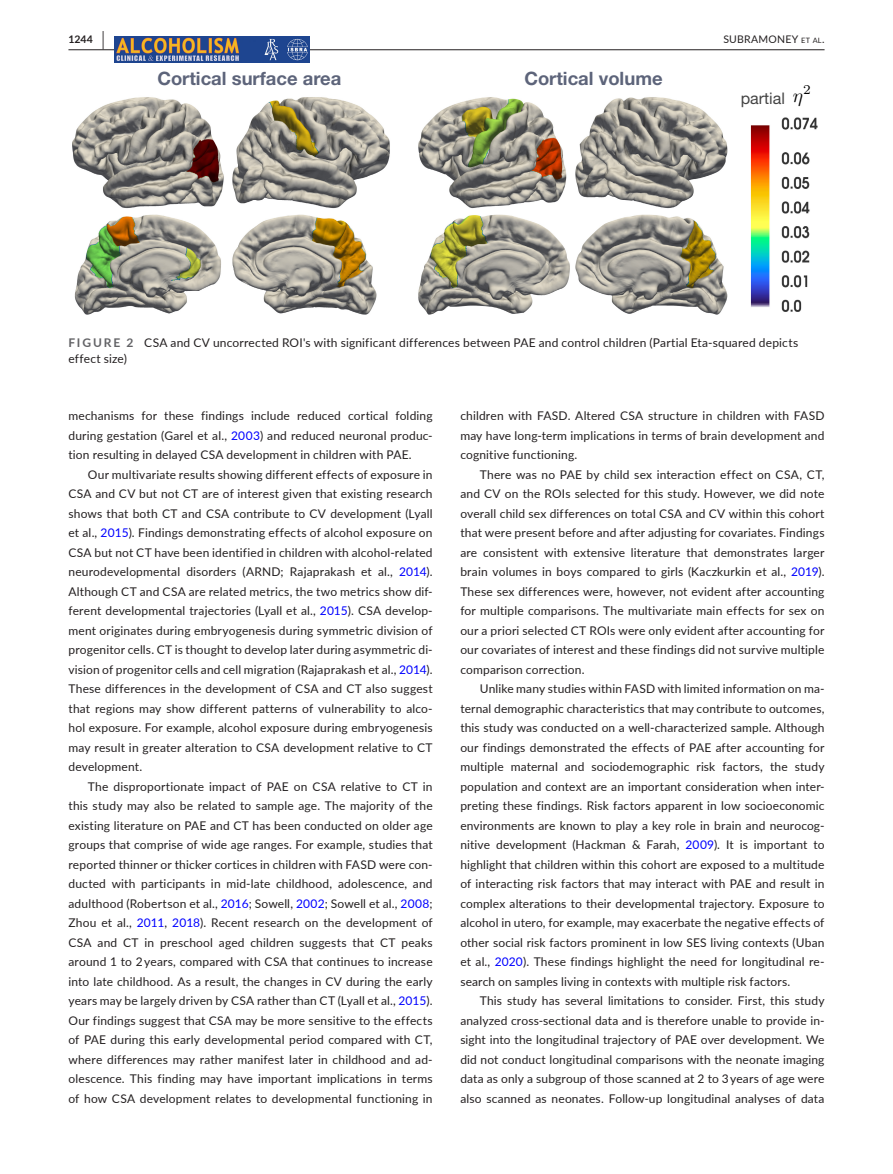
<style>
.page{position:relative;width:893px;height:1174px;background:#fff}
.page>*{position:absolute;margin:0;border:0;box-sizing:border-box;transform-origin:0 0}
.t1{font:19.35px "CMMI10";color:#000}
.t2{font:700 18.45px "Helvetica Neue";color:#5d647a}
.t3{font:16.05px "Helvetica Neue";color:#444}
.t4{font:12px/19.5px "Lato";letter-spacing:.015em;color:#231f20;text-align:justify}
.t5{font:10.5px "Lato";letter-spacing:.02em;color:#231f20}
.t6{font:700 10.5px "Lato";color:#231f20}
.s1{font-size:19.5px}
.s2{font-size:7.35px}
.s3{font-weight:700;color:#636366}
.s4{color:#00f}
</style>
<div class="page">
<hr style="left:68px;top:49px;width:756px;height:1px;background:#231f20">
<img style="left:114px;top:37px;width:196px;height:25px">
<img style="left:72px;top:97px;width:746px;height:218px">
<p class="t6" style="left:68px;top:31px;width:37px">1244 <span class="s1">|</span></p>
<p class="t5" style="left:723px;top:31px;width:103px">SUBRAMONEY <span class="s2">et al</span>.</p>
<h2 class="t2" style="left:157px;top:67px;width:186px">Cortical surface area</h2>
<h2 class="t2" style="left:524px;top:67px;width:140px">Cortical volume</h2>
<h3 class="t3" style="left:741px;top:89px;width:46px">partial</h3>
<h1 class="t1" style="left:793px;top:87px;width:19px">η<sup>2</sup></h1>
<p class="t4" style="left:68px;top:334px;width:731px;line-height:16.5px"><span class="s3">FIGURE 2</span> CSA and CV uncorrected ROI's with significant differences between PAE and control children (Partial Eta-squared depicts effect size)</p>
<p class="t4" style="left:68px;top:405px;width:366px">mechanisms for these findings include reduced cortical folding during gestation (Garel et al., <span class="s4">2003</span>) and reduced neuronal produc&shy;tion resulting in delayed CSA development in children with PAE.</p>
<p class="t4" style="left:68px;top:464px;width:366px;text-indent:20px">Our multivariate results showing different effects of exposure in CSA and CV but not CT are of interest given that existing research shows that both CT and CSA contribute to CV development (Lyall et al., <span class="s4">2015</span>). Findings demonstrating effects of alcohol exposure on CSA but not CT have been identified in children with alcohol-related neurodevelopmental disorders (ARND; Rajaprakash et al., <span class="s4">2014</span>).<br>Although CT and CSA are related metrics, the two metrics show dif&shy;ferent developmental trajectories (Lyall et al., <span class="s4">2015</span>). CSA develop&shy;ment originates during embryogenesis during symmetric division of progenitor cells. CT is thought to develop later during asymmetric di&shy;vision of progenitor cells and cell migration (Rajaprakash et al., <span class="s4">2014</span>).<br>These differences in the development of CSA and CT also suggest that regions may show different patterns of vulnerability to alco&shy;hol exposure. For example, alcohol exposure during embryogenesis may result in greater alteration to CSA development relative to CT development.</p>
<p class="t4" style="left:68px;top:776px;width:366px;text-indent:20px">The disproportionate impact of PAE on CSA relative to CT in this study may also be related to sample age. The majority of the existing literature on PAE and CT has been conducted on older age groups that comprise of wide age ranges. For example, studies that reported thinner or thicker cortices in children with FASD were con&shy;ducted with participants in mid-late childhood, adolescence, and adulthood (Robertson et al., <span class="s4">2016</span>; Sowell, <span class="s4">2002</span>; Sowell et al., <span class="s4">2008</span>; Zhou et al., <span class="s4">2011</span>, <span class="s4">2018</span>). Recent research on the development of CSA and CT in preschool aged children suggests that CT peaks around 1 to 2 years, compared with CSA that continues to increase into late childhood. As a result, the changes in CV during the early years may be largely driven by CSA rather than CT (Lyall et al., <span class="s4">2015</span>).<br>Our findings suggest that CSA may be more sensitive to the effects of PAE during this early developmental period compared with CT, where differences may rather manifest later in childhood and ad&shy;olescence. This finding may have important implications in terms of how CSA development relates to developmental functioning in</p>
<p class="t4" style="left:460px;top:405px;width:366px">children with FASD. Altered CSA structure in children with FASD may have long-term implications in terms of brain development and cognitive functioning.</p>
<p class="t4" style="left:460px;top:464px;width:366px;text-indent:20px">There was no PAE by child sex interaction effect on CSA, CT, and CV on the ROIs selected for this study. However, we did note overall child sex differences on total CSA and CV within this cohort that were present before and after adjusting for covariates. Findings are consistent with extensive literature that demonstrates larger brain volumes in boys compared to girls (Kaczkurkin et al., <span class="s4">2019</span>).<br>These sex differences were, however, not evident after accounting for multiple comparisons. The multivariate main effects for sex on our a priori selected CT ROIs were only evident after accounting for our covariates of interest and these findings did not survive multiple comparison correction.</p>
<p class="t4" style="left:460px;top:678px;width:366px;text-indent:20px">Unlike many studies within FASD with limited information on ma&shy;ternal demographic characteristics that may contribute to outcomes, this study was conducted on a well-characterized sample. Although our findings demonstrated the effects of PAE after accounting for multiple maternal and sociodemographic risk factors, the study population and context are an important consideration when inter&shy;preting these findings. Risk factors apparent in low socioeconomic environments are known to play a key role in brain and neurocog&shy;nitive development (Hackman &amp; Farah, <span class="s4">2009</span>). It is important to highlight that children within this cohort are exposed to a multitude of interacting risk factors that may interact with PAE and result in complex alterations to their developmental trajectory. Exposure to alcohol in utero, for example, may exacerbate the negative effects of other social risk factors prominent in low SES living contexts (Uban et al., <span class="s4">2020</span>). These findings highlight the need for longitudinal re&shy;search on samples living in contexts with multiple risk factors.</p>
<p class="t4" style="left:460px;top:990px;width:366px;text-indent:20px">This study has several limitations to consider. First, this study analyzed cross-sectional data and is therefore unable to provide in&shy;sight into the longitudinal trajectory of PAE over development. We did not conduct longitudinal comparisons with the neonate imaging data as only a subgroup of those scanned at 2 to 3 years of age were also scanned as neonates. Follow-up longitudinal analyses of data</p>
</div>
